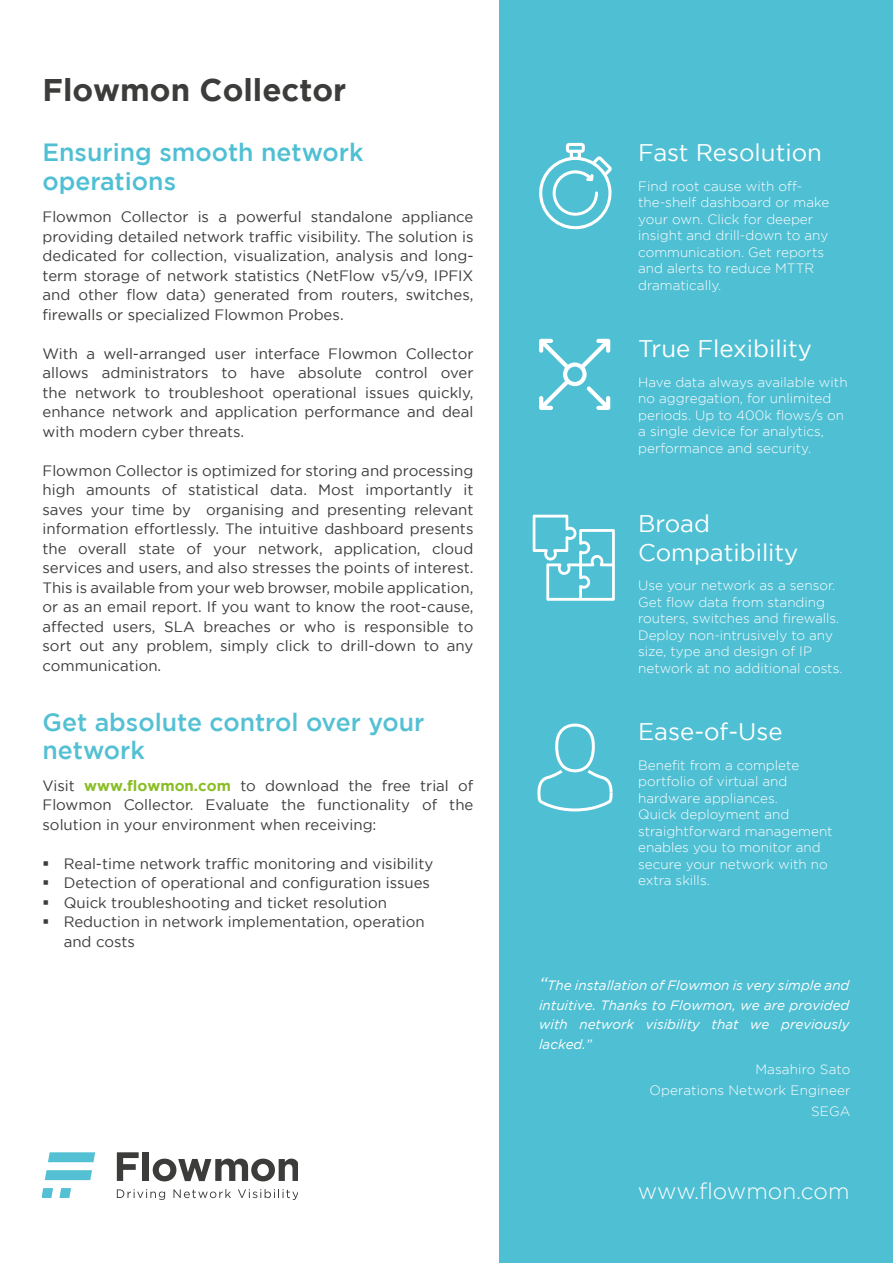
<style>
.page{position:relative;width:893px;height:1263px;background:#fff}
.page>*{position:absolute;margin:0;border:0;box-sizing:border-box;transform-origin:0 0}
.t1{font:700 31.35px "Gotham";color:#3c3c3b}
.t2{font:500 24.9px/28.8px "Gotham";color:#54c0d3}
.t3{font:500 24.9px/28.8px "Gotham";color:#4fbfd3}
.t4{font:24px/28.8px "Gotham";color:#fff}
.t5{font:300 22.65px "Gotham";letter-spacing:-.005em;color:#fff}
.t6{font:15px/19.5px "Gotham";color:#3c3c3b;text-align:justify}
.t7{font:300 13.5px/16.5px "Gotham";color:#fff}
.t8{font:italic 13.5px/19.5px "Gotham";color:#fff;text-align:justify}
.s1{font-weight:700;color:#89bd24}
.s2{font-size:18px}
</style>
<div class="page">
<div style="left:500px;top:0;width:393px;height:1263px;background:#4fbfd3"></div>
<svg style="left:539px;top:339px;width:71px;height:71px"></svg>
<svg style="left:539px;top:143px;width:73px;height:87px"></svg>
<svg style="left:533px;top:515px;width:82px;height:86px"></svg>
<svg style="left:537px;top:723px;width:76px;height:88px"></svg>
<svg style="left:43px;top:1152px;width:53px;height:46px"></svg>
<svg style="left:117px;top:1152px;width:181px;height:47px"></svg>
<h1 class="t1" style="left:43px;top:71px;width:305px">Flowmon Collector</h1>
<h2 class="t3" style="left:43px;top:137px;width:323px">Ensuring smooth network operations</h2>
<p class="t6" style="left:43px;top:207px;width:432px">Flowmon Collector is a powerful standalone appliance providing detailed network traffic visibility. The solution is dedicated for collection, visualization, analysis and long&shy;term storage of network statistics (NetFlow v5/v9, IPFIX and other flow data) generated from routers, switches, firewalls or specialized Flowmon Probes.</p>
<p class="t6" style="left:43px;top:343px;width:432px">With a well-arranged user interface Flowmon Collector allows administrators to have absolute control over the network to troubleshoot operational issues quickly, enhance network and application performance and deal with modern cyber threats.</p>
<p class="t6" style="left:43px;top:460px;width:432px">Flowmon Collector is optimized for storing and processing high amounts of statistical data. Most importantly it saves your time by organising and presenting relevant information effortlessly. The intuitive dashboard presents the overall state of your network, application, cloud services and users, and also stresses the points of interest.<br>This is available from your web browser, mobile application, or as an email report. If you want to know the root-cause, affected users, SLA breaches or who is responsible to sort out any problem, simply click to drill-down to any communication.</p>
<h2 class="t2" style="left:43px;top:707px;width:383px">Get absolute control over your network</h2>
<p class="t6" style="left:43px;top:776px;width:432px">Visit <span class="s1">www.flowmon.com</span> to download the free trial of Flowmon Collector. Evaluate the functionality of the solution in your environment when receiving:</p>
<p class="t6" style="left:64px;top:854px;width:371px;text-align:left">Real-time network traffic monitoring and visibility Detection of operational and configuration issues Quick troubleshooting and ticket resolution Reduction in network implementation, operation and costs</p>
<h3 class="t4" style="left:638px;top:138px;width:185px">Fast Resolution</h3>
<p class="t7" style="left:638px;top:178px;width:192px">Find root cause with off&shy;the-shelf dashboard or make your own. Click for deeper insight and drill-down to any communication. Get reports and alerts to reduce MTTR dramatically.</p>
<h3 class="t4" style="left:638px;top:334px;width:175px">True Flexibility</h3>
<p class="t7" style="left:638px;top:373px;width:211px">Have data always available with no aggregation, for unlimited periods. Up to 400k flows/s on a single device for analytics, performance and security.</p>
<h3 class="t4" style="left:638px;top:509px;width:162px">Broad<br>Compatibility</h3>
<p class="t7" style="left:638px;top:577px;width:206px">Use your network as a sensor.<br>Get flow data from standing routers, switches and firewalls.<br>Deploy non-intrusively to any size, type and design of IP network at no additional costs.</p>
<h3 class="t4" style="left:638px;top:717px;width:146px">Ease-of-Use</h3>
<p class="t7" style="left:638px;top:756px;width:196px">Benefit from a complete portfolio of virtual and hardware appliances.<br>Quick deployment and straightforward management enables you to monitor and secure your network with no extra skills.</p>
<p class="t8" style="left:539px;top:976px;width:312px"><span class="s2">“</span>The installation of Flowmon is very simple and intuitive. Thanks to Flowmon, we are provided with network visibility that we previously lacked.”</p>
<p class="t7" style="left:650px;top:1058px;width:202px;line-height:21px;text-align:right">Masahiro Sato<br>Operations Network Engineer<br>SEGA</p>
<h3 class="t5" style="left:638px;top:1179px;width:213px">www.flowmon.com</h3>
</div>
